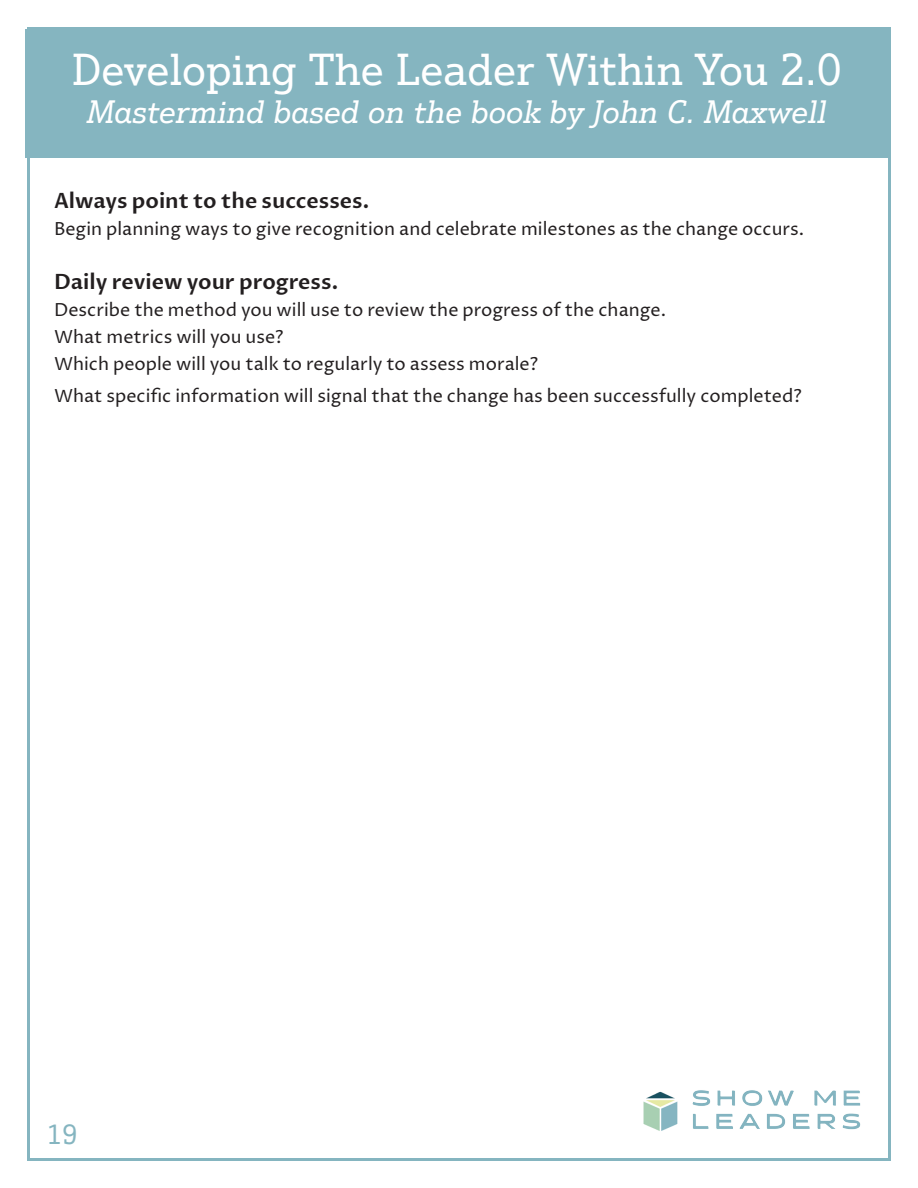
<style>
.page{position:relative;width:918px;height:1188px;background:#fff}
.page>*{position:absolute;margin:0;border:0;box-sizing:border-box;transform-origin:0 0}
.t1{font:43.5px "Justus Pro";color:#fff}
.t2{font:italic 31.5px "Justus Pro";color:#fff}
.t3{font:27px "Justus Pro";color:#85b5c0}
.t4{font:600 21px "Proza Libre";color:#231f20}
.t5{font:18px "Proza Libre";color:#231f20}
</style>
<div class="page">
<div style="left:25px;top:29px;width:864px;height:129px;background:#85b5c0"></div>
<img style="left:643px;top:1090px;width:218px;height:41px">
<h1 class="t1" style="left:72px;top:43px;width:771px">Developing The Leader Within You 2.0</h1>
<h2 class="t2" style="left:87px;top:92px;width:742px">Mastermind based on the book by John C. Maxwell</h2>
<p class="t4" style="left:54px;top:188px;width:317px">Always point to the successes.</p>
<p class="t5" style="left:54px;top:218px;width:752px">Begin planning ways to give recognition and celebrate milestones as the change occurs.</p>
<p class="t4" style="left:54px;top:269px;width:286px">Daily review your progress.</p>
<p class="t5" style="left:54px;top:299px;width:614px">Describe the method you will use to review the progress of the change.</p>
<p class="t5" style="left:54px;top:326px;width:231px">What metrics will you use?</p>
<p class="t5" style="left:54px;top:353px;width:486px">Which people will you talk to regularly to assess morale?</p>
<p class="t5" style="left:54px;top:385px;width:749px">What specific information will signal that the change has been successfully completed?</p>
<h3 class="t3" style="left:47px;top:1117px;width:32px">19</h3>
</div>
